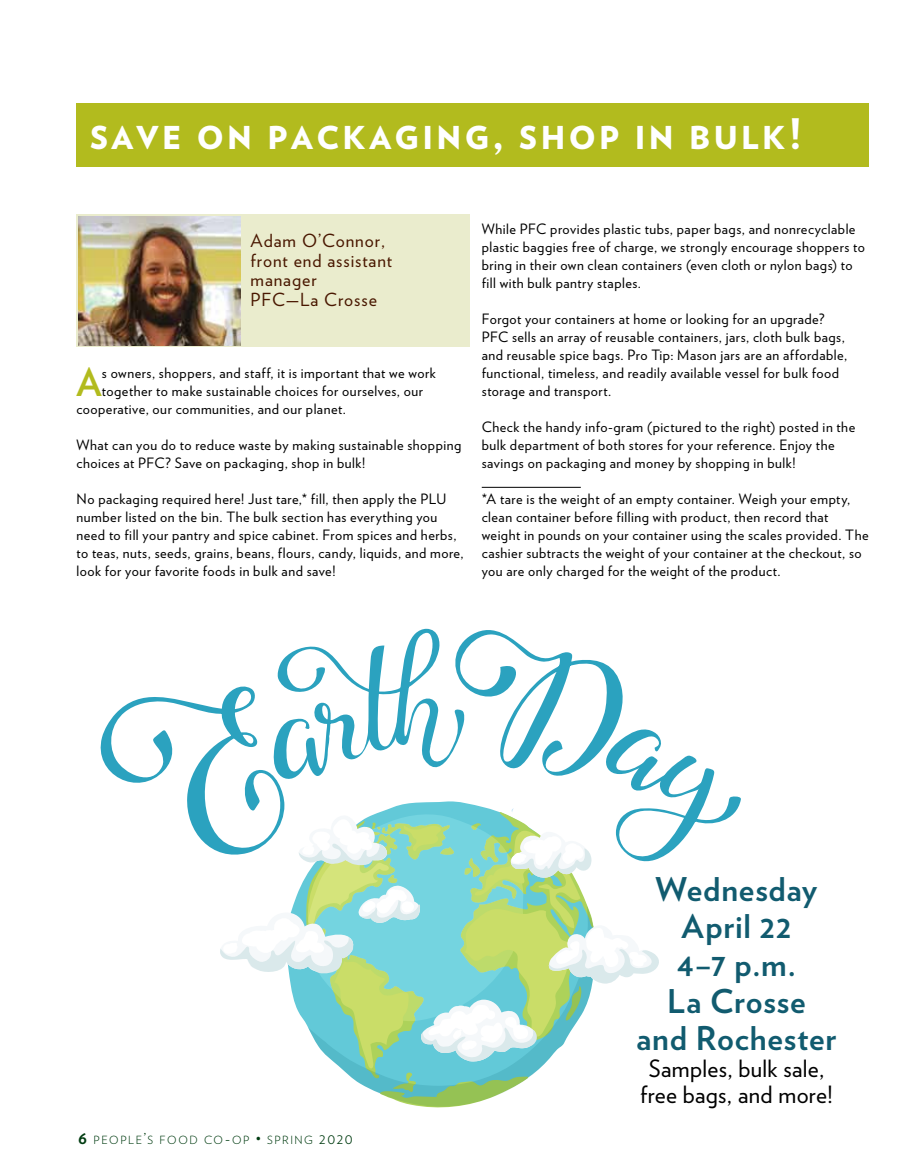
<style>
.page{position:relative;width:905px;height:1175px;background:#fff}
.page>*{position:absolute;margin:0;border:0;box-sizing:border-box;transform-origin:0 0}
.t1{font:700 38.85px "Verlag";color:#b2bb1e;scale:.95 1}
.t2{font:700 32.7px/37px "Verlag";letter-spacing:.025em;color:#115b6f;text-align:center}
.t3{font:900 31.5px "Verlag";letter-spacing:.105em;color:#fff}
.t4{font:23.7px/26.7px "Verlag";letter-spacing:.015em;color:#000;text-align:center}
.t5{font:18px/19.5px "Verlag";letter-spacing:.05em;color:#491700}
.t6{font:14.25px/18px "Verlag";letter-spacing:.035em;color:#000}
.t7{font:300 11.25px "Verlag";letter-spacing:.135em;color:#003c11}
.s1{font-size:42px}
.s2{font-weight:700;font-size:18px}
.s3{font-size:15px}
</style>
<div class="page">
<div style="left:76px;top:104px;width:792px;height:62px;background:#b2bb1e"></div>
<hr style="left:482px;top:487px;width:98px;height:1px;background:#000">
<div style="left:76px;top:214px;width:394px;height:132px;background:#eaeccd"></div>
<img style="left:78px;top:216px;width:162px;height:129px">
<svg style="left:100px;top:628px;width:641px;height:480px"></svg>
<h3 class="t3" style="left:90px;top:119px;width:713px">SAVE ON PACKAGING<span class="s1">,</span> SHOP IN BULK<span class="s1">!</span></h3>
<p class="t5" style="left:250px;top:231px;width:143px">Adam O’Connor, front end assistant manager<br>PFC—La Crosse</p>
<h1 class="t1" style="left:77px;top:359px;width:28px">A</h1>
<p class="t6" style="left:102px;top:364px;width:335px">s owners, shoppers, and staff, it is important that we work</p>
<p class="t6" style="left:102px;top:382px;width:322px">together to make sustainable choices for ourselves, our</p>
<p class="t6" style="left:76px;top:400px;width:271px">cooperative, our communities, and our planet.</p>
<p class="t6" style="left:76px;top:436px;width:386px">What can you do to reduce waste by making sustainable shopping choices at PFC? Save on packaging, shop in bulk!</p>
<p class="t6" style="left:76px;top:490px;width:388px">No packaging required here! Just tare,* fill, then apply the PLU number listed on the bin. The bulk section has everything you need to fill your pantry and spice cabinet. From spices and herbs, to teas, nuts, seeds, grains, beans, flours, candy, liquids, and more, look for your favorite foods in bulk and save!</p>
<p class="t6" style="left:482px;top:220px;width:385px">While PFC provides plastic tubs, paper bags, and nonrecyclable plastic baggies free of charge, we strongly encourage shoppers to bring in their own clean containers (even cloth or nylon bags) to fill with bulk pantry staples.</p>
<p class="t6" style="left:482px;top:310px;width:367px">Forgot your containers at home or looking for an upgrade?<br>PFC sells an array of reusable containers, jars, cloth bulk bags, and reusable spice bags. Pro Tip: Mason jars are an affordable, functional, timeless, and readily available vessel for bulk food storage and transport.</p>
<p class="t6" style="left:482px;top:418px;width:375px">Check the handy info-gram (pictured to the right) posted in the bulk department of both stores for your reference. Enjoy the savings on packaging and money by shopping in bulk!</p>
<p class="t6" style="left:482px;top:490px;width:388px">*A tare is the weight of an empty container. Weigh your empty, clean container before filling with product, then record that weight in pounds on your container using the scales provided. The cashier subtracts the weight of your container at the checkout, so you are only charged for the weight of the product.</p>
<p class="t7" style="left:78px;top:1133px;width:276px"><span class="s2">6</span> PEOPLE<span class="s3">’</span>S FOOD CO<span class="s3">-</span>OP <span class="s3">•</span> SPRING <span class="s3">2020</span></p>
<h2 class="t2" style="left:636px;top:871px;width:202px">Wednesday<br>April 22<br>4–7 p.m.<br>La Crosse<br>and Rochester</h2>
<h3 class="t4" style="left:640px;top:1054px;width:194px">Samples, bulk sale, free bags, and more!</h3>
</div>
